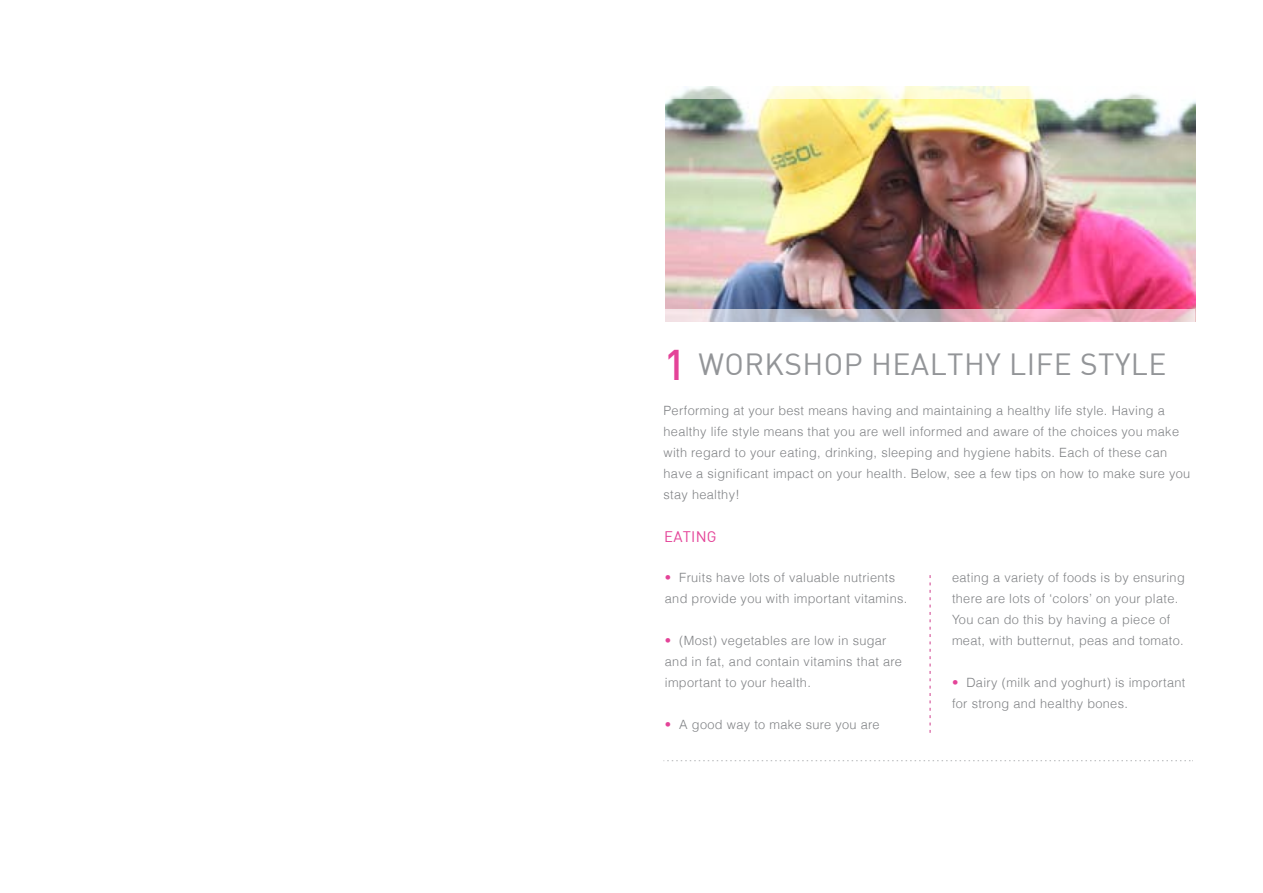
<style>
.page{position:relative;width:1263px;height:893px;background:#fff}
.page>*{position:absolute;margin:0;border:0;box-sizing:border-box;transform-origin:0 0}
.t1{font:500 42px "DIN";color:#e44398}
.t2{font:30px "DIN";color:#939598}
.t3{font:15px "DIN";color:#e44398}
.t4{font:300 12.75px/21px "Helvetica";letter-spacing:.025em;color:#808285}
.s1{color:#e44398}
</style>
<div class="page">
<svg style="left:930px;top:575px;width:1px;height:158px"></svg>
<svg style="left:663px;top:760px;width:530px;height:1px"></svg>
<img style="left:665px;top:99px;width:531px;height:223px">
<svg style="left:665px;top:309px;width:530px;height:13px;background:#d2b7c4"></svg>
<svg style="left:671px;top:86px;width:482px;height:13px"></svg>
<h1 class="t1" style="left:664px;top:338px;width:24px">1</h1>
<h2 class="t2" style="left:698px;top:345px;width:107px">WOR KSHOP</h2>
<h2 class="t2" style="left:871px;top:345px;width:19px">HEALTH</h2>
<h2 class="t2" style="left:985px;top:345px;width:40px">Y LIFE</h2>
<h2 class="t2" style="left:1080px;top:345px;width:68px">STYLE</h2>
<p class="t4" style="left:663px;top:400px;width:528px">Performing at your best means having and maintaining a healthy life style. Having a healthy life style means that you are well informed and aware of the choices you make with regard to your eating, drinking, sleeping and hygiene habits. Each of these can have a significant impact on your health. Below, see a few tips on how to make sure you stay healthy!</p>
<p class="t3" style="left:664px;top:528px;width:19px">EATING</p>
<p class="t4" style="left:665px;top:567px;width:244px"><span class="s1">•</span> Fruits have lots of valuable nutrients and provide you with important vitamins.</p>
<p class="t4" style="left:665px;top:630px;width:239px"><span class="s1">•</span> (Most) vegetables are low in sugar and in fat, and contain vitamins that are important to your health.</p>
<p class="t4" style="left:665px;top:714px;width:216px"><span class="s1">•</span> A good way to make sure you are</p>
<p class="t4" style="left:952px;top:567px;width:234px">eating a variety of foods is by ensuring there are lots of ‘colors’ on your plate.<br>You can do this by having a piece of meat, with butternut, peas and tomato.</p>
<p class="t4" style="left:952px;top:672px;width:235px"><span class="s1">•</span> Dairy (milk and yoghurt) is important for strong and healthy bones.</p>
</div>
